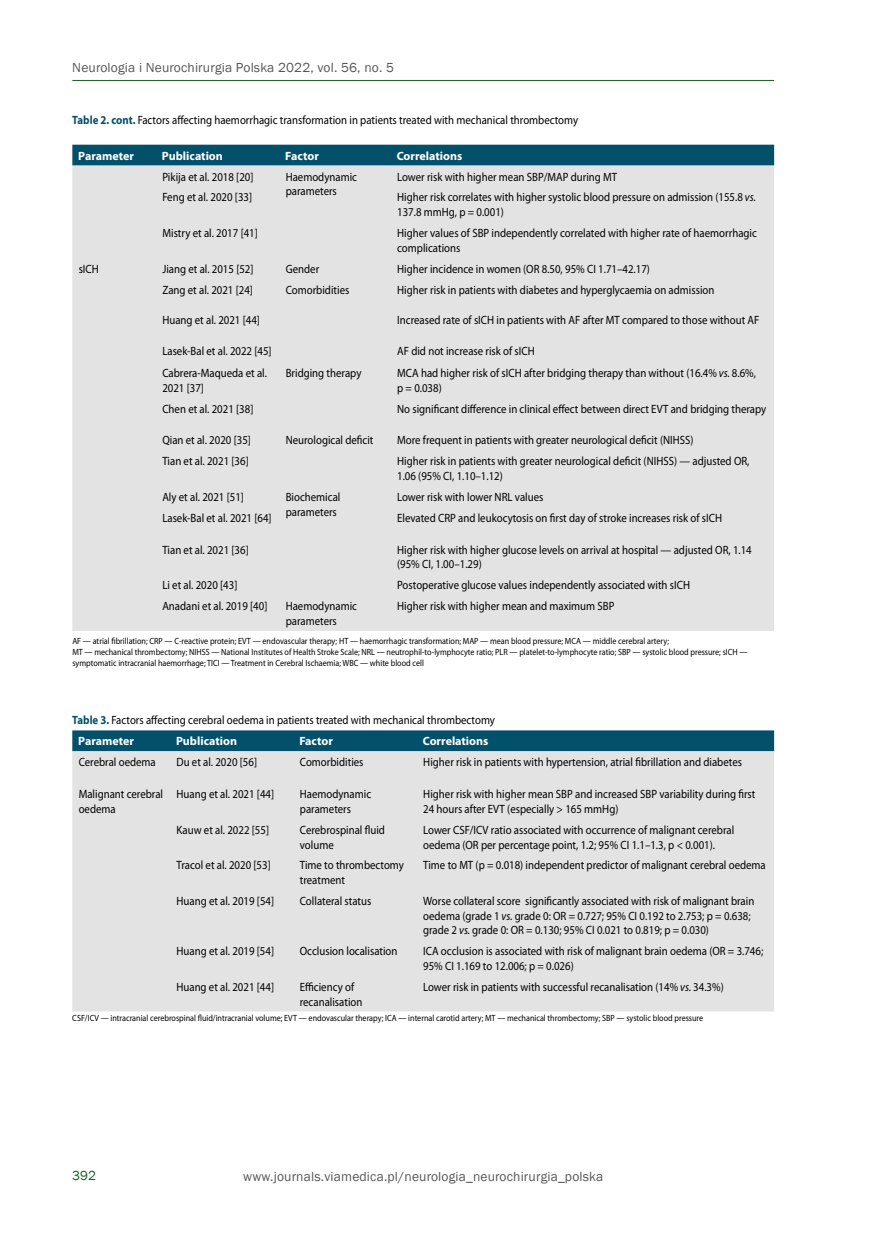
<style>
.page{position:relative;width:872px;height:1234px;background:#fff}
.page>*{position:absolute;margin:0;border:0;box-sizing:border-box;transform-origin:0 0}
.t1{font:13.5px "Franklin Gothic";letter-spacing:.01em;color:#575756}
.t2{font:13.5px "Franklin Gothic";color:#176222}
.t3{font:12px/14.7px "Myriad Pro";color:#000;scale:.9 1}
.t4{font:700 12px "Myriad Pro";color:#fff}
.t5{font:9px/10.9px "Myriad Pro";color:#000;scale:.9 1}
.s1{font-weight:700;color:#03506b}
.s2{font-style:italic}
.s3{font-weight:700;color:#fff}
</style>
<div class="page">
<hr style="left:72px;top:80px;width:702px;height:1px;background:#176222">
<div style="left:72px;top:145px;width:702px;height:20px;background:#03506b"></div>
<div style="left:72px;top:165px;width:702px;height:465px;background:#e3e3e3"></div>
<div style="left:72px;top:730px;width:702px;height:21px;background:#03506b"></div>
<div style="left:72px;top:751px;width:702px;height:260px;background:#e3e3e3"></div>
<p class="t1" style="left:72px;top:59px;width:323px">Neurologia i Neurochirurgia Polska 2022, vol. 56, no. 5</p>
<p class="t3" style="left:72px;top:113px;width:563px"><span class="s1">Table 2. cont.</span> Factors affecting haemorrhagic transformation in patients treated with mechanical thrombectomy</p>
<p class="t4" style="left:78px;top:149px;width:57px">Parameter</p>
<p class="t4" style="left:162px;top:149px;width:62px">Publication</p>
<p class="t4" style="left:285px;top:149px;width:35px">Factor</p>
<p class="t4" style="left:397px;top:149px;width:67px">Correlations</p>
<p class="t3" style="left:162px;top:169px;width:103px">Pikija et al. 2018 [20]</p>
<p class="t3" style="left:286px;top:169px;width:81px">Haemodynamic parameters</p>
<p class="t3" style="left:397px;top:169px;width:246px">Lower risk with higher mean SBP/MAP during MT</p>
<p class="t3" style="left:162px;top:190px;width:101px">Feng et al. 2020 [33]</p>
<p class="t3" style="left:397px;top:190px;width:400px">Higher risk correlates with higher systolic blood pressure on admission (155.8 <span class="s2">vs.<br></span>137.8 mmHg, p = 0.001)</p>
<p class="t3" style="left:162px;top:226px;width:108px">Mistry et al. 2017 [41]</p>
<p class="t3" style="left:397px;top:226px;width:401px">Higher values of SBP independently correlated with higher rate of haemorrhagic complications</p>
<p class="t3" style="left:79px;top:261px;width:24px">sICH</p>
<p class="t3" style="left:162px;top:261px;width:103px">Jiang et al. 2015 [52]</p>
<p class="t3" style="left:286px;top:261px;width:39px">Gender</p>
<p class="t3" style="left:397px;top:261px;width:282px">Higher incidence in women (OR 8.50, 95% CI 1.71–42.17)</p>
<p class="t3" style="left:162px;top:282px;width:102px">Zang et al. 2021 [24]</p>
<p class="t3" style="left:286px;top:282px;width:72px">Comorbidities</p>
<p class="t3" style="left:397px;top:282px;width:354px">Higher risk in patients with diabetes and hyperglycaemia on admission</p>
<p class="t3" style="left:162px;top:313px;width:110px">Huang et al. 2021 [44]</p>
<p class="t3" style="left:397px;top:313px;width:404px">Increased rate of sICH in patients with AF after MT compared to those without AF</p>
<p class="t3" style="left:162px;top:344px;width:123px">Lasek-Bal et al. 2022 [45]</p>
<p class="t3" style="left:397px;top:344px;width:154px">AF did not increase risk of sICH</p>
<p class="t3" style="left:162px;top:366px;width:118px">Cabrera-Maqueda et al.<br>2021 [37]</p>
<p class="t3" style="left:286px;top:366px;width:86px">Bridging therapy</p>
<p class="t3" style="left:397px;top:366px;width:400px">MCA had higher risk of sICH after bridging therapy than without (16.4% <span class="s2">vs.</span> 8.6%, p = 0.038)</p>
<p class="t3" style="left:162px;top:402px;width:103px">Chen et al. 2021 [38]</p>
<p class="t3" style="left:397px;top:402px;width:412px">No significant difference in clinical effect between direct EVT and bridging therapy</p>
<p class="t3" style="left:162px;top:433px;width:100px">Qian et al. 2020 [35]</p>
<p class="t3" style="left:286px;top:433px;width:99px">Neurological deficit</p>
<p class="t3" style="left:397px;top:433px;width:331px">More frequent in patients with greater neurological deficit (NIHSS)</p>
<p class="t3" style="left:162px;top:454px;width:97px">Tian et al. 2021 [36]</p>
<p class="t3" style="left:397px;top:454px;width:393px">Higher risk in patients with greater neurological deficit (NIHSS) — adjusted OR,<br>1.06 (95% CI, 1.10–1.12)</p>
<p class="t3" style="left:162px;top:489px;width:92px">Aly et al. 2021 [51]</p>
<p class="t3" style="left:286px;top:489px;width:62px">Biochemical parameters</p>
<p class="t3" style="left:397px;top:489px;width:164px">Lower risk with lower NRL values</p>
<p class="t3" style="left:162px;top:510px;width:123px">Lasek-Bal et al. 2021 [64]</p>
<p class="t3" style="left:397px;top:510px;width:362px">Elevated CRP and leukocytosis on first day of stroke increases risk of sICH</p>
<p class="t3" style="left:162px;top:542px;width:97px">Tian et al. 2021 [36]</p>
<p class="t3" style="left:397px;top:542px;width:395px">Higher risk with higher glucose levels on arrival at hospital — adjusted OR, 1.14 (95% CI, 1.00–1.29)</p>
<p class="t3" style="left:162px;top:578px;width:85px">Li et al. 2020 [43]</p>
<p class="t3" style="left:397px;top:578px;width:327px">Postoperative glucose values independently associated with sICH</p>
<p class="t3" style="left:162px;top:599px;width:118px">Anadani et al. 2019 [40]</p>
<p class="t3" style="left:286px;top:599px;width:81px">Haemodynamic parameters</p>
<p class="t3" style="left:397px;top:599px;width:243px">Higher risk with higher mean and maximum SBP</p>
<p class="t5" style="left:72px;top:636px;width:752px">AF — atrial fibrillation; CRP — C-reactive protein; EVT — endovascular therapy; HT — haemorrhagic transformation; MAP — mean blood pressure; MCA — middle cerebral artery;<br>MT — mechanical thrombectomy; NIHSS — National Institutes of Health Stroke Scale; NRL — neutrophil-to-lymphocyte ratio; PLR — platelet-to-lymphocyte ratio; SBP — systolic blood pressure; sICH — symptomatic intracranial haemorrhage; TICI — Treatment in Cerebral Ischaemia; WBC — white blood cell</p>
<p class="t3" style="left:78px;top:710px;width:464px;line-height:21px;text-indent:-6px"><span class="s1">Table 3.</span> Factors affecting cerebral oedema in patients treated with mechanical thrombectomy<br><span class="s3">Parameter</span></p>
<p class="t4" style="left:176px;top:734px;width:62px">Publication</p>
<p class="t4" style="left:299px;top:734px;width:35px">Factor</p>
<p class="t4" style="left:423px;top:734px;width:67px">Correlations</p>
<p class="t3" style="left:79px;top:755px;width:87px">Cerebral oedema</p>
<p class="t3" style="left:176px;top:755px;width:91px">Du et al. 2020 [56]</p>
<p class="t3" style="left:300px;top:755px;width:72px">Comorbidities</p>
<p class="t3" style="left:423px;top:755px;width:356px">Higher risk in patients with hypertension, atrial fibrillation and diabetes</p>
<p class="t3" style="left:79px;top:787px;width:95px">Malignant cerebral oedema</p>
<p class="t3" style="left:176px;top:787px;width:110px">Huang et al. 2021 [44]</p>
<p class="t3" style="left:300px;top:787px;width:81px">Haemodynamic parameters</p>
<p class="t3" style="left:423px;top:787px;width:371px">Higher risk with higher mean SBP and increased SBP variability during first<br>24 hours after EVT (especially &gt; 165 mmHg)</p>
<p class="t3" style="left:176px;top:822px;width:104px">Kauw et al. 2022 [55]</p>
<p class="t3" style="left:300px;top:822px;width:96px">Cerebrospinal fluid volume</p>
<p class="t3" style="left:423px;top:822px;width:347px">Lower CSF/ICV ratio associated with occurrence of malignant cerebral oedema (OR per percentage point, 1.2; 95% CI 1.1–1.3, p &lt; 0.001).</p>
<p class="t3" style="left:176px;top:858px;width:106px">Tracol et al. 2020 [53]</p>
<p class="t3" style="left:300px;top:858px;width:117px">Time to thrombectomy treatment</p>
<p class="t3" style="left:423px;top:858px;width:382px">Time to MT (p = 0.018) independent predictor of malignant cerebral oedema</p>
<p class="t3" style="left:176px;top:893px;width:110px">Huang et al. 2019 [54]</p>
<p class="t3" style="left:300px;top:893px;width:81px">Collateral status</p>
<p class="t3" style="left:423px;top:893px;width:369px">Worse collateral score significantly associated with risk of malignant brain oedema (grade 1 <span class="s2">vs.</span> grade 0: OR = 0.727; 95% CI 0.192 to 2.753; p = 0.638; grade 2 <span class="s2">vs.</span> grade 0: OR = 0.130; 95% CI 0.021 to 0.819; p = 0.030)</p>
<p class="t3" style="left:176px;top:943px;width:110px">Huang et al. 2019 [54]</p>
<p class="t3" style="left:300px;top:943px;width:110px">Occlusion localisation</p>
<p class="t3" style="left:423px;top:943px;width:379px">ICA occlusion is associated with risk of malignant brain oedema (OR = 3.746;<br>95% CI 1.169 to 12.006; p = 0.026)</p>
<p class="t3" style="left:176px;top:979px;width:110px">Huang et al. 2021 [44]</p>
<p class="t3" style="left:300px;top:979px;width:71px">Efficiency of recanalisation</p>
<p class="t3" style="left:423px;top:979px;width:335px">Lower risk in patients with successful recanalisation (14% <span class="s2">vs.</span> 34.3%)</p>
<p class="t5" style="left:72px;top:1012px;width:702px">CSF/ICV — intracranial cerebrospinal fluid/intracranial volume; EVT — endovascular therapy; ICA — internal carotid artery; MT — mechanical thrombectomy; SBP — systolic blood pressure</p>
<p class="t2" style="left:72px;top:1166px;width:25px">392</p>
<p class="t1" style="left:243px;top:1168px;width:361px">www.journals.viamedica.pl/neurologia_neurochirurgia_polska</p>
</div>
